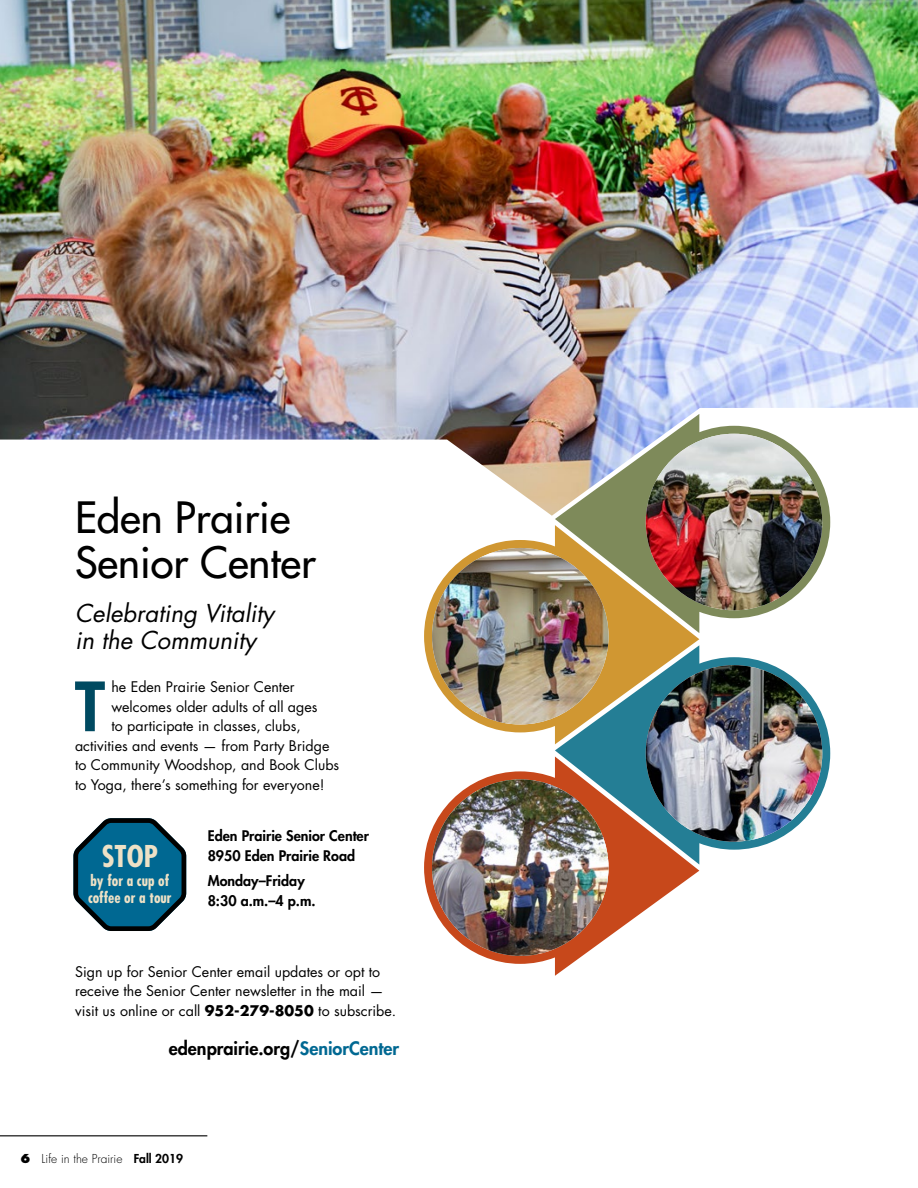
<style>
.page{position:relative;width:918px;height:1188px;background:#fff}
.page>*{position:absolute;margin:0;border:0;box-sizing:border-box;transform-origin:0 0}
.t1{font:800 66px "Futura";color:#004a61}
.t2{font:42px/45px "Futura";color:#000}
.t3{font:700 condensed 29.25px "Futura";color:#eee1c6}
.t4{font:italic 24px/27px "Futura";color:#000}
.t5{font:800 18px "Futura";color:#000}
.t6{font:700 condensed 15px/16.5px "Futura";color:#eee1c6}
.t7{font:14.25px/19.5px "Futura";color:#000}
.t8{font:800 14.25px/19.5px "Futura";color:#000}
.t9{font:300 12px "Futura";color:#000}
.s1{font-weight:700}
.s2{color:#006892}
.s3{font-weight:800}
</style>
<div class="page">
<hr style="left:0;top:1135px;width:207px;height:1px;background:#000">
<img style="left:0;top:0;width:918px;height:516px">
<svg style="left:555px;top:414px;width:275px;height:219px"></svg>
<img style="left:646px;top:434px;width:176px;height:176px;border-radius:88px">
<svg style="left:555px;top:645px;width:275px;height:220px"></svg>
<img style="left:646px;top:665px;width:176px;height:177px;border-radius:88px">
<svg style="left:424px;top:525px;width:275px;height:219px"></svg>
<img style="left:432px;top:548px;width:177px;height:176px;border-radius:88px">
<svg style="left:424px;top:757px;width:275px;height:219px"></svg>
<img style="left:432px;top:779px;width:177px;height:177px;border-radius:88px">
<svg style="left:73px;top:818px;width:113px;height:113px"></svg>
<h2 class="t2" style="left:75px;top:495px;width:242px">Eden Prairie<br>Senior Center</h2>
<h3 class="t4" style="left:75px;top:600px;width:201px">Celebrating Vitality in the Community</h3>
<h1 class="t1" style="left:75px;top:665px;width:31px">T</h1>
<p class="t7" style="left:111px;top:677px;width:185px">he Eden Prairie Senior Center</p>
<p class="t7" style="left:111px;top:697px;width:208px">welcomes older adults of all ages</p>
<p class="t7" style="left:111px;top:716px;width:191px">to participate in classes, clubs,</p>
<p class="t7" style="left:75px;top:736px;width:256px">activities and events — from Party Bridge</p>
<p class="t7" style="left:75px;top:755px;width:266px">to Community Woodshop, and Book Clubs</p>
<p class="t7" style="left:75px;top:775px;width:251px">to Yoga, there’s something for everyone!</p>
<p class="t8" style="left:208px;top:826px;width:163px">Eden Prairie Senior Center<br>8950 Eden Prairie Road</p>
<p class="t8" style="left:208px;top:871px;width:109px">Monday–Friday<br>8:30 a.m.–4 p.m.</p>
<h3 class="t3" style="left:102px;top:838px;width:58px">STOP</h3>
<p class="t6" style="left:88px;top:872px;width:85px">by for a cup of coffee or a tour</p>
<p class="t7" style="left:75px;top:962px;width:323px">Sign up for Senior Center email updates or opt to receive the Senior Center newsletter in the mail — visit us online or call <span class="s1">952-279-8050</span> to subscribe.</p>
<p class="t5" style="left:169px;top:1037px;width:232px">edenprairie.org/<span class="s2">SeniorCenter</span></p>
<p class="t9" style="left:21px;top:1151px;width:164px"><span class="s3">6</span> Life in the Prairie <span class="s3">Fall 2019</span></p>
</div>
